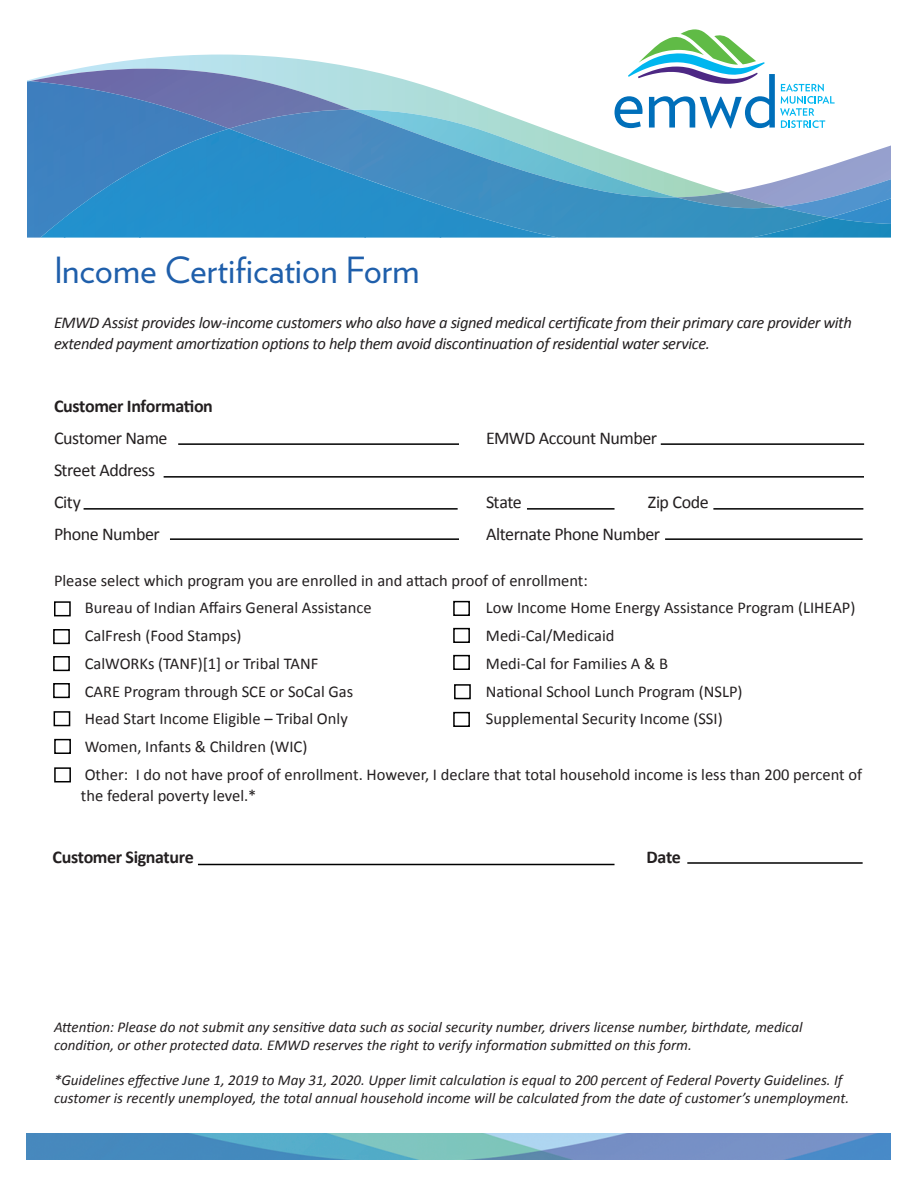
<style>
.page{position:relative;width:918px;height:1188px;background:#fff}
.page>*{position:absolute;margin:0;border:0;box-sizing:border-box;transform-origin:0 0}
.t1{font:36px "Verlag";color:#1f5fab}
.t2{font:18px/31.8px "Calibri";letter-spacing:-.025em;color:#231f20}
.t3{font:700 18px "Calibri";letter-spacing:-.02em;color:#231f20}
.t4{font:16.5px/27.8px "Calibri";color:#231f20}
.t5{font:italic 16.5px/21px "Calibri";letter-spacing:-.025em;color:#231f20}
.t6{font:italic 15px/18px "Calibri";color:#231f20}
</style>
<div class="page">
<img style="left:27px;top:55px;width:588px;height:55px">
<img style="left:830px;top:145px;width:61px;height:34px">
<img style="left:30px;top:69px;width:322px;height:41px">
<img style="left:43px;top:69px;width:104px;height:9px">
<img style="left:27px;top:81px;width:202px;height:157px">
<img style="left:830px;top:179px;width:61px;height:19px">
<img style="left:229px;top:110px;width:601px;height:128px">
<img style="left:714px;top:205px;width:65px;height:3px">
<img style="left:618px;top:194px;width:58px;height:3px">
<img style="left:830px;top:198px;width:61px;height:20px">
<img style="left:139px;top:129px;width:227px;height:50px">
<img style="left:64px;top:167px;width:77px;height:71px">
<img style="left:364px;top:179px;width:77px;height:59px">
<img style="left:40px;top:217px;width:25px;height:21px">
<img style="left:440px;top:205px;width:118px;height:33px">
<img style="left:752px;top:218px;width:139px;height:20px">
<svg style="left:615px;top:29px;width:220px;height:99px"></svg>
<img style="left:27px;top:1133px;width:864px;height:27px">
<hr style="left:164px;top:476px;width:700px;height:2px;background:#000">
<hr style="left:178px;top:443px;width:281px;height:2px;background:#000">
<hr style="left:661px;top:443px;width:203px;height:2px;background:#000">
<hr style="left:84px;top:508px;width:374px;height:2px;background:#000">
<hr style="left:527px;top:508px;width:88px;height:2px;background:#000">
<hr style="left:713px;top:508px;width:150px;height:2px;background:#000">
<hr style="left:170px;top:538px;width:289px;height:2px;background:#000">
<hr style="left:665px;top:538px;width:198px;height:2px;background:#000">
<div style="left:54px;top:601px;width:17px;height:15px;border:2px solid #000"></div>
<div style="left:53px;top:683px;width:17px;height:15px;border:2px solid #000"></div>
<div style="left:53px;top:656px;width:17px;height:15px;border:2px solid #000"></div>
<div style="left:53px;top:629px;width:17px;height:15px;border:2px solid #000"></div>
<div style="left:54px;top:711px;width:16px;height:15px;border:2px solid #000"></div>
<div style="left:453px;top:655px;width:17px;height:15px;border:2px solid #000"></div>
<div style="left:453px;top:628px;width:17px;height:15px;border:2px solid #000"></div>
<div style="left:453px;top:601px;width:17px;height:15px;border:2px solid #000"></div>
<div style="left:454px;top:684px;width:17px;height:15px;border:2px solid #000"></div>
<div style="left:54px;top:767px;width:17px;height:15px;border:2px solid #000"></div>
<div style="left:54px;top:739px;width:17px;height:15px;border:2px solid #000"></div>
<div style="left:453px;top:712px;width:17px;height:15px;border:2px solid #000"></div>
<hr style="left:198px;top:864px;width:417px;height:1px;background:#000">
<hr style="left:687px;top:862px;width:176px;height:2px;background:#000">
<h1 class="t1" style="left:54px;top:243px;width:367px">Income Certification Form</h1>
<p class="t5" style="left:54px;top:311px;width:799px">EMWD Assist provides low-income customers who also have a signed medical certificate from their primary care provider with extended payment amortization options to help them avoid discontinuation of residential water service.</p>
<p class="t3" style="left:54px;top:395px;width:160px">Customer Information</p>
<p class="t2" style="left:54px;top:422px;width:115px">Customer Name</p>
<p class="t2" style="left:486px;top:422px;width:173px">EMWD Account Number</p>
<p class="t2" style="left:54px;top:454px;width:103px">Street Address<br>City</p>
<p class="t2" style="left:486px;top:486px;width:37px">State</p>
<p class="t2" style="left:648px;top:486px;width:62px">Zip Code</p>
<p class="t2" style="left:54px;top:518px;width:107px">Phone Number</p>
<p class="t2" style="left:486px;top:518px;width:176px">Alternate Phone Number</p>
<p class="t4" style="left:85px;top:566px;width:505px;text-indent:-31px">Please select which program you are enrolled in and attach proof of enrollment:<br>Bureau of Indian Affairs General Assistance</p>
<p class="t4" style="left:486px;top:594px;width:371px">Low Income Home Energy Assistance Program (LIHEAP)</p>
<p class="t4" style="left:85px;top:622px;width:158px">CalFresh (Food Stamps)</p>
<p class="t4" style="left:486px;top:622px;width:130px">Medi-Cal/Medicaid</p>
<p class="t4" style="left:85px;top:650px;width:235px">CalWORKs (TANF)[1] or Tribal TANF</p>
<p class="t4" style="left:486px;top:650px;width:184px">Medi-Cal for Families A &amp; B</p>
<p class="t4" style="left:85px;top:677px;width:270px">CARE Program through SCE or SoCal Gas</p>
<p class="t4" style="left:486px;top:677px;width:258px">National School Lunch Program (NSLP)</p>
<p class="t4" style="left:85px;top:705px;width:265px">Head Start Income Eligible – Tribal Only</p>
<p class="t4" style="left:486px;top:705px;width:238px">Supplemental Security Income (SSI)</p>
<p class="t4" style="left:85px;top:733px;width:779px">Women, Infants &amp; Children (WIC)<br>Other: I do not have proof of enrollment. However, I declare that total household income is less than 200 percent of</p>
<p class="t4" style="left:81px;top:782px;width:177px">the federal poverty level.*</p>
<p class="t3" style="left:53px;top:846px;width:143px">Customer Signature</p>
<p class="t3" style="left:647px;top:846px;width:36px">Date</p>
<p class="t6" style="left:54px;top:1017px;width:750px">Attention: Please do not submit any sensitive data such as social security number, drivers license number, birthdate, medical condition, or other protected data. EMWD reserves the right to verify information submitted on this form.</p>
<p class="t6" style="left:54px;top:1070px;width:797px">*Guidelines effective June 1, 2019 to May 31, 2020. Upper limit calculation is equal to 200 percent of Federal Poverty Guidelines. If customer is recently unemployed, the total annual household income will be calculated from the date of customer’s unemployment.</p>
</div>
